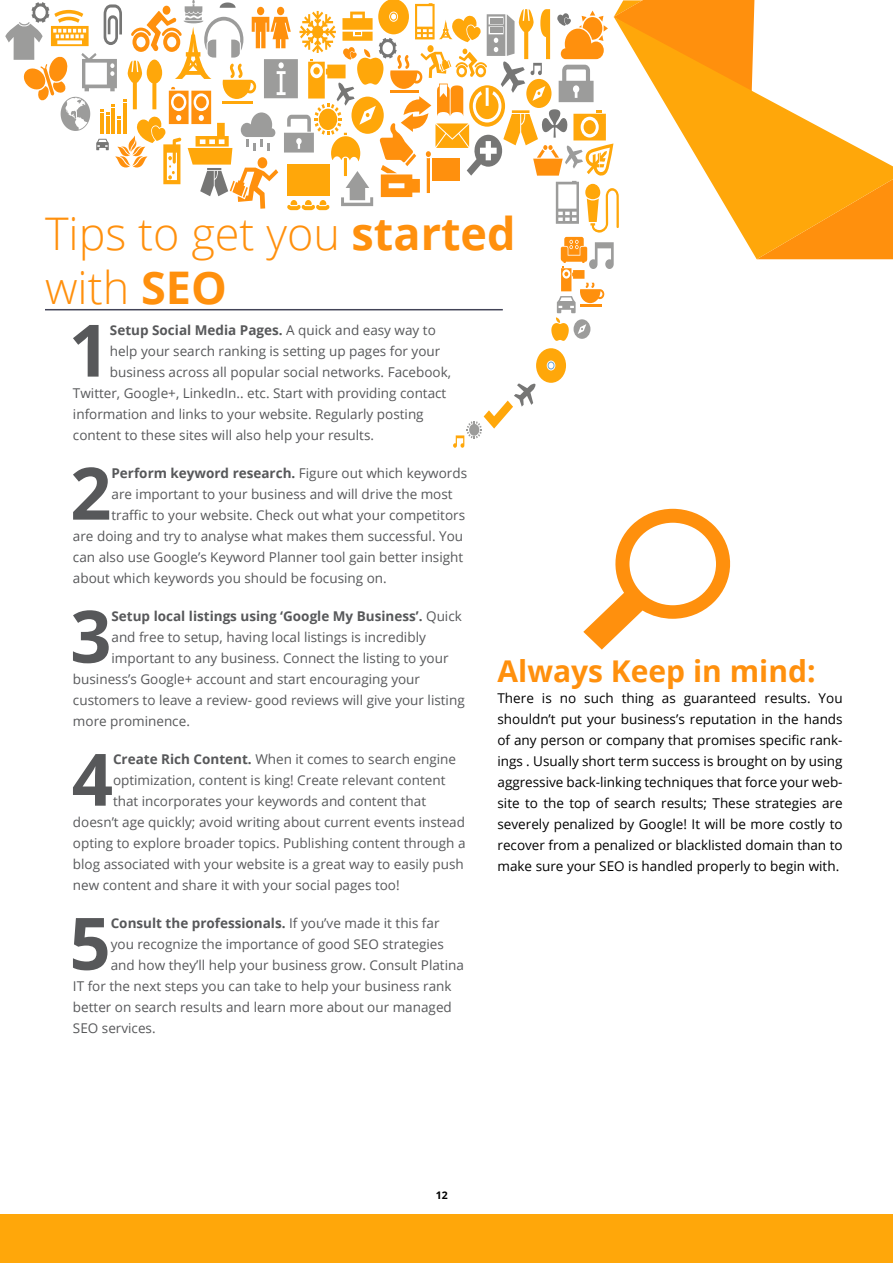
<style>
.page{position:relative;width:893px;height:1263px;background:#fff}
.page>*{position:absolute;margin:0;border:0;box-sizing:border-box;transform-origin:0 0}
.Body_Text{font:700 72.3px "Open Sans";color:#57585a}
.Level_1_Heading{font:300 45px "Open Sans";color:#ff900d}
.t1{font:700 30px "Open Sans";color:#ff900d}
.Body_Text-2{font:13.5px "Open Sans";color:#57585a}
.t2{font:13.5px/21px "Open Sans";color:#000;text-align:justify}
.Body_Text-3{font:700 13.5px "Open Sans";color:#57585a}
.t3{font:700 10.5px "Open Sans";color:#000}
.s1{font-weight:700}
.s2{font-weight:400}
</style>
<div class="page">
<div style="left:0;top:1214px;width:893px;height:49px;background:#ffa70a"></div>
<svg style="left:583px;top:509px;width:148px;height:141px"></svg>
<div style="left:629px;top:523px;width:87px;height:82px;background:#fff;border-radius:50%"></div>
<svg style="left:5px;top:0;width:888px;height:341px"></svg>
<svg style="left:453px;top:348px;width:113px;height:100px"></svg>
<p class="Level_1_Heading" style="left:45px;top:203px;width:472px">Tips to get you <span class="s1">started</span></p>
<p class="Level_1_Heading" style="left:45px;top:257px;width:183px">with <span class="s1">SEO</span></p>
<p class="Body_Text" style="left:69px;top:299px;width:43px">1</p>
<p class="Body_Text-3" style="left:110px;top:320px;width:327px">Setup Social Media Pages. <span class="s2">A quick and easy way to</span></p>
<p class="Body_Text-2" style="left:110px;top:341px;width:332px">help your search ranking is setting up pages for your</p>
<p class="Body_Text-2" style="left:110px;top:362px;width:343px">business across all popular social networks. Facebook,</p>
<p class="Body_Text-2" style="left:73px;top:383px;width:375px">Twitter, Google+, LinkedIn.. etc. Start with providing contact</p>
<p class="Body_Text-2" style="left:73px;top:404px;width:352px">information and links to your website. Regularly posting</p>
<p class="Body_Text-2" style="left:73px;top:425px;width:303px">content to these sites will also help your results.</p>
<p class="Body_Text" style="left:70px;top:442px;width:43px">2</p>
<p class="Body_Text-3" style="left:111px;top:463px;width:357px">Perform keyword research. <span class="s2">Figure out which keywords</span></p>
<p class="Body_Text-2" style="left:111px;top:484px;width:343px">are important to your business and will drive the most</p>
<p class="Body_Text-2" style="left:111px;top:505px;width:355px">traffic to your website. Check out what your competitors</p>
<p class="Body_Text-2" style="left:73px;top:526px;width:392px">are doing and try to analyse what makes them successful. You</p>
<p class="Body_Text-2" style="left:73px;top:547px;width:392px">can also use Google’s Keyword Planner tool gain better insight</p>
<p class="Body_Text-2" style="left:73px;top:568px;width:315px">about which keywords you should be focusing on.</p>
<p class="Body_Text" style="left:70px;top:585px;width:43px">3</p>
<p class="Body_Text-3" style="left:111px;top:606px;width:352px">Setup local listings using ‘Google My Business’. <span class="s2">Quick</span></p>
<p class="Body_Text-2" style="left:111px;top:627px;width:316px">and free to setup, having local listings is incredibly</p>
<p class="Body_Text-2" style="left:111px;top:648px;width:339px">important to any business. Connect the listing to your</p>
<p class="Body_Text-2" style="left:73px;top:669px;width:349px">business’s Google+ account and start encouraging your</p>
<p class="Body_Text-2" style="left:73px;top:690px;width:393px">customers to leave a review- good reviews will give your listing</p>
<p class="Body_Text-2" style="left:73px;top:711px;width:118px">more prominence.</p>
<p class="Body_Text" style="left:72px;top:728px;width:43px">4</p>
<p class="Body_Text-2" style="left:113px;top:749px;width:345px"><span class="s1">Create Rich Content.</span> When it comes to search engine</p>
<p class="Body_Text-2" style="left:113px;top:770px;width:334px">optimization, content is king! Create relevant content</p>
<p class="Body_Text-2" style="left:113px;top:791px;width:315px">that incorporates your keywords and content that</p>
<p class="Body_Text-2" style="left:73px;top:812px;width:394px">doesn’t age quickly; avoid writing about current events instead</p>
<p class="Body_Text-2" style="left:73px;top:833px;width:394px">opting to explore broader topics. Publishing content through a</p>
<p class="Body_Text-2" style="left:73px;top:854px;width:392px">blog associated with your website is a great way to easily push</p>
<p class="Body_Text-2" style="left:73px;top:875px;width:328px">new content and share it with your social pages too!</p>
<p class="Body_Text" style="left:69px;top:892px;width:43px">5</p>
<p class="Body_Text-3" style="left:111px;top:913px;width:330px">Consult the professionals. <span class="s2">If you’ve made it this far</span></p>
<p class="Body_Text-2" style="left:111px;top:934px;width:335px">you recognize the importance of good SEO strategies</p>
<p class="Body_Text-2" style="left:111px;top:955px;width:355px">and how they’ll help your business grow. Consult Platina</p>
<p class="Body_Text-2" style="left:73px;top:976px;width:380px">IT for the next steps you can take to help your business rank</p>
<p class="Body_Text-2" style="left:73px;top:997px;width:380px">better on search results and learn more about our managed</p>
<p class="Body_Text-2" style="left:73px;top:1018px;width:84px">SEO services.</p>
<p class="t1" style="left:497px;top:650px;width:320px">Always Keep in mind:</p>
<p class="t2" style="left:497px;top:687px;width:347px">There is no such thing as guaranteed results. You shouldn’t put your business’s reputation in the hands of any person or company that promises specific rank&shy;ings . Usually short term success is brought on by using aggressive back-linking techniques that force your web&shy;site to the top of search results; These strategies are severely penalized by Google! It will be more costly to recover from a penalized or blacklisted domain than to make sure your SEO is handled properly to begin with.</p>
<p class="t3" style="left:436px;top:1188px;width:13px">12</p>
</div>
